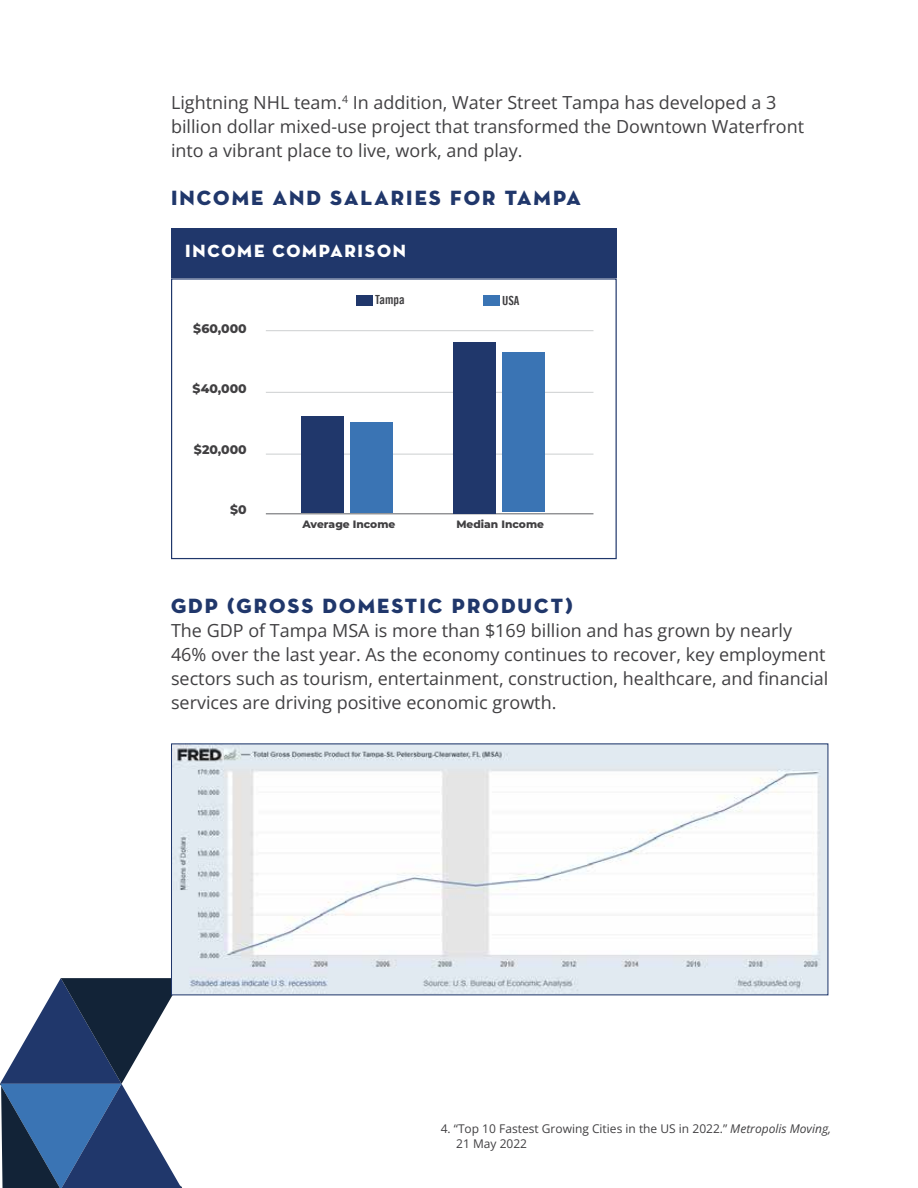
<style>
.page{position:relative;width:918px;height:1188px;background:#fff}
.page>*{position:absolute;margin:0;border:0;box-sizing:border-box;transform-origin:0 0}
.t1{font:21px "Neutra Disp Titling";letter-spacing:.1em;color:#20376b}
.t2{font:18px/24px "Open Sans";color:#414042}
.t3{font:18px "Neutra Disp Titling";letter-spacing:.1em;color:#fff}
.t4{font:12.6px "Trade Gothic LT Bold Cond Twenty";color:#414042}
.t5{font:800 12.45px "Montserrat";color:#414042}
.t6{font:12px/15px "Open Sans";color:#414042}
.t7{font:800 10.65px "Montserrat";color:#414042}
.s1{font-style:italic}
</style>
<div class="page">
<svg style="left:0;top:978px;width:242px;height:210px"></svg>
<div style="left:171px;top:278px;width:446px;height:281px;background:#fff;border:1px solid #20376b"></div>
<div style="left:171px;top:229px;width:446px;height:49px;background:#20376b"></div>
<div style="left:356px;top:295px;width:16px;height:11px;background:#20376b"></div>
<div style="left:483px;top:295px;width:16px;height:11px;background:#3a74b4"></div>
<hr style="left:266px;top:330px;width:327px;height:1px;background:#d5d7d8">
<hr style="left:266px;top:392px;width:327px;height:1px;background:#d5d7d8">
<hr style="left:266px;top:454px;width:327px;height:1px;background:#d5d7d8">
<hr style="left:266px;top:513px;width:327px;height:1px;background:#7b7c7f">
<div style="left:301px;top:417px;width:43px;height:96px;background:#20376b"></div>
<div style="left:453px;top:342px;width:43px;height:171px;background:#20376b"></div>
<div style="left:350px;top:422px;width:43px;height:90px;background:#3a74b4"></div>
<div style="left:502px;top:352px;width:43px;height:160px;background:#3a74b4"></div>
<img style="left:173px;top:745px;width:653px;height:248px">
<p class="t2" style="left:171px;top:90px;width:635px">Lightning NHL team.<sup>4</sup> In addition, Water Street Tampa has developed a 3 billion dollar mixed-use project that transformed the Downtown Waterfront into a vibrant place to live, work, and play.</p>
<p class="t1" style="left:171px;top:185px;width:411px">INCOME AND SALARIES FOR TAMPA</p>
<p class="t3" style="left:185px;top:239px;width:222px">INCOME COMPARISON</p>
<p class="t4" style="left:375px;top:292px;width:31px">Tampa</p>
<p class="t4" style="left:502px;top:293px;width:19px">USA</p>
<p class="t5" style="left:193px;top:320px;width:55px">$60,000</p>
<p class="t5" style="left:193px;top:380px;width:56px">$40,000</p>
<p class="t5" style="left:194px;top:440px;width:54px">$20,000</p>
<p class="t5" style="left:230px;top:501px;width:18px">$0</p>
<p class="t7" style="left:303px;top:516px;width:94px">Average Income</p>
<p class="t7" style="left:456px;top:516px;width:89px">Median Income</p>
<p class="t1" style="left:171px;top:593px;width:403px">GDP (GROSS DOMESTIC PRODUCT)</p>
<p class="t2" style="left:171px;top:618px;width:659px">The GDP of Tampa MSA is more than $169 billion and has grown by nearly 46% over the last year. As the economy continues to recover, key employment sectors such as tourism, entertainment, construction, healthcare, and financial services are driving positive economic growth.</p>
<p class="t6" style="left:456px;top:1121px;width:377px;text-indent:-16px">4. “Top 10 Fastest Growing Cities in the US in 2022.” <span class="s1">Metropolis Moving,<br></span>21 May 2022</p>
</div>
